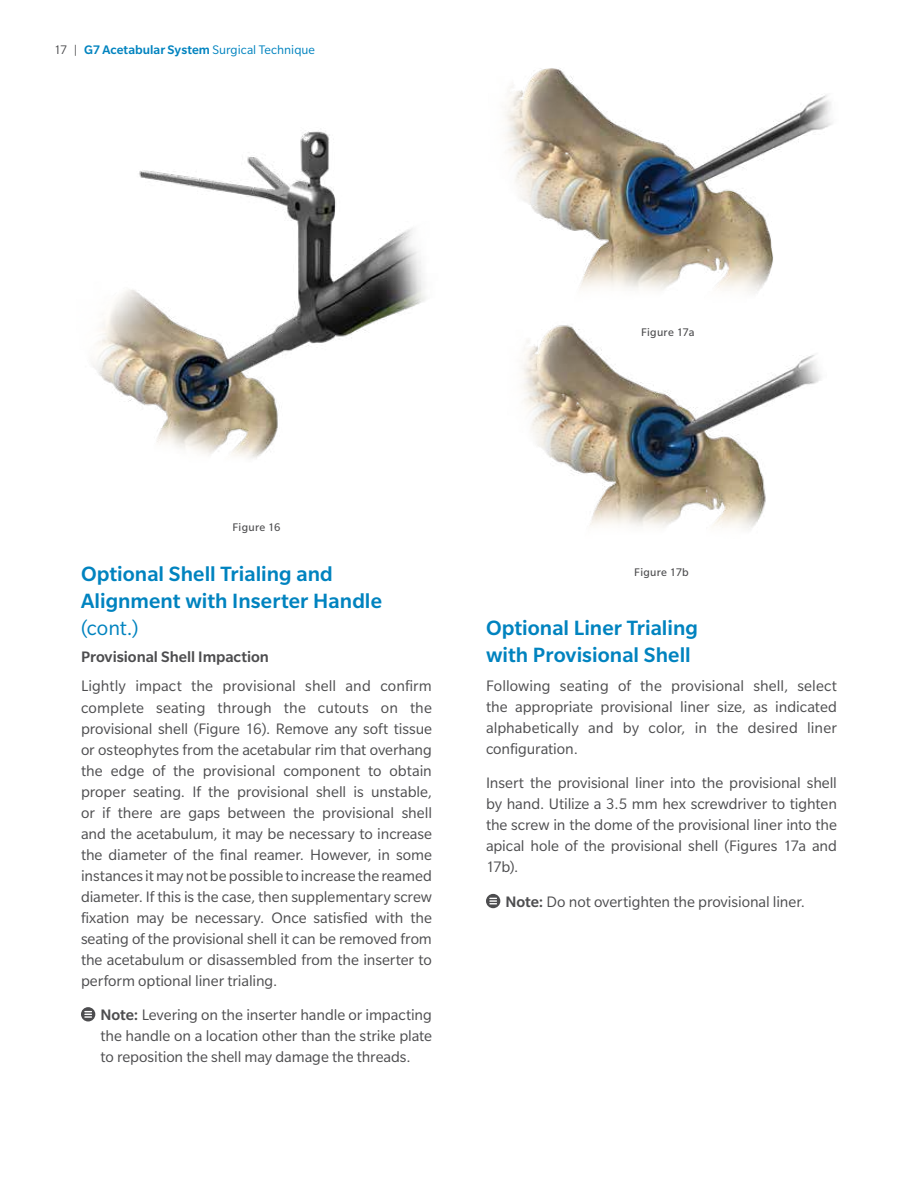
<style>
.page{position:relative;width:918px;height:1188px;background:#fff}
.page>*{position:absolute;margin:0;border:0;box-sizing:border-box;transform-origin:0 0}
.t1{font:500 22.5px/27px "Slate Pro";color:#0083bf}
.t2{font:22.5px "Slate Pro";color:#0083bf}
.t3{font:16.5px/21px "Slate Pro";letter-spacing:-.005em;color:#4d4d4f;text-align:justify}
.t4{font:500 16.5px "Slate Pro";letter-spacing:-.005em;color:#4d4d4f}
.t5{font:500 13.5px "Slate Pro";letter-spacing:.005em;color:#0083bf}
.t6{font:12px "Slate Pro";letter-spacing:.025em;color:#4d4d4f}
.s1{font-weight:400;color:#4d4d4f}
.s2{font-weight:400}
.s3{font-weight:500}
</style>
<div class="page">
<svg style="left:81px;top:1007px;width:14px;height:14px"></svg>
<svg style="left:85px;top:1011px;width:6px;height:7px"></svg>
<svg style="left:486px;top:894px;width:14px;height:14px"></svg>
<svg style="left:490px;top:898px;width:6px;height:6px"></svg>
<img style="left:92px;top:131px;width:334px;height:328px">
<img style="left:522px;top:325px;width:299px;height:204px">
<img style="left:505px;top:68px;width:327px;height:225px">
<p class="t5" style="left:54px;top:42px;width:263px"><span class="s1">17 |</span> G7 Acetabular System <span class="s2">Surgical Technique</span></p>
<p class="t6" style="left:641px;top:326px;width:55px">Figure 17a</p>
<p class="t6" style="left:232px;top:521px;width:50px">Figure 16</p>
<h1 class="t1" style="left:81px;top:560px;width:302px">Optional Shell Trialing and<br>Alignment with Inserter Handle</h1>
<h1 class="t2" style="left:81px;top:616px;width:59px">(cont.)</h1>
<p class="t4" style="left:81px;top:648px;width:189px">Provisional Shell Impaction</p>
<p class="t3" style="left:81px;top:676px;width:353px">Lightly impact the provisional shell and confirm complete seating through the cutouts on the provisional shell (Figure 16). Remove any soft tissue or osteophytes from the acetabular rim that overhang the edge of the provisional component to obtain proper seating. If the provisional shell is unstable, or if there are gaps between the provisional shell and the acetabulum, it may be necessary to increase the diameter of the final reamer. However, in some instances it may not be possible to increase the reamed diameter. If this is the case, then supplementary screw fixation may be necessary. Once satisfied with the seating of the provisional shell it can be removed from the acetabulum or disassembled from the inserter to perform optional liner trialing.</p>
<p class="t3" style="left:101px;top:1004px;width:333px"><span class="s3">Note:</span> Levering on the inserter handle or impacting the handle on a location other than the strike plate to reposition the shell may damage the threads.</p>
<p class="t6" style="left:634px;top:566px;width:56px">Figure 17b</p>
<h1 class="t1" style="left:486px;top:614px;width:214px">Optional Liner Trialing with Provisional Shell</h1>
<p class="t3" style="left:486px;top:675px;width:353px">Following seating of the provisional shell, select the appropriate provisional liner size, as indicated alphabetically and by color, in the desired liner configuration.</p>
<p class="t3" style="left:486px;top:772px;width:353px">Insert the provisional liner into the provisional shell by hand. Utilize a 3.5 mm hex screwdriver to tighten the screw in the dome of the provisional liner into the apical hole of the provisional shell (Figures 17a and 17b).</p>
<p class="t3" style="left:506px;top:891px;width:301px"><span class="s3">Note:</span> Do not overtighten the provisional liner.</p>
</div>
